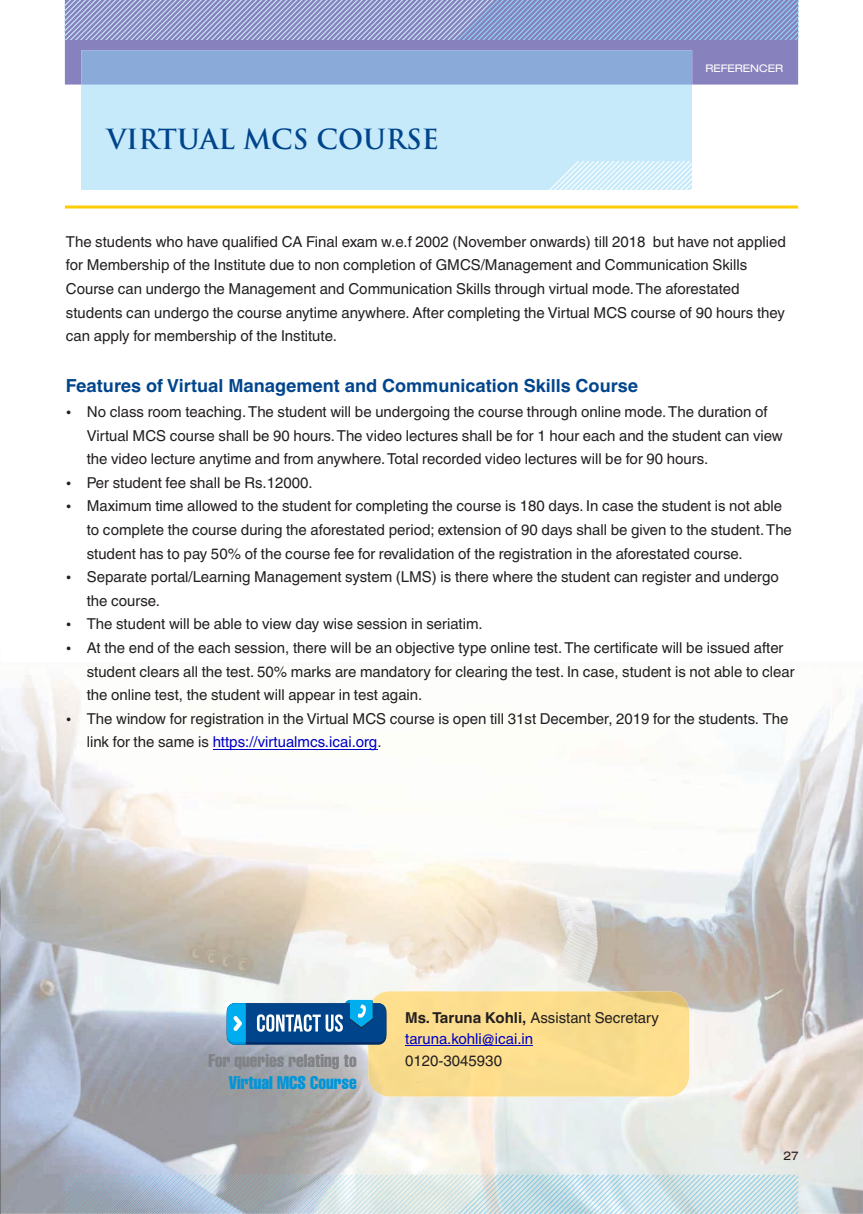
<style>
.page{position:relative;width:863px;height:1214px;background:#fff}
.page>*{position:absolute;margin:0;border:0;box-sizing:border-box;transform-origin:0 0}
.t1{font:700 27px "Trajan Pro";color:#00458c}
.t2{font:700 18px "Helvetica World";color:#00458c}
.t3{font:18px "Helvetica LT Std Comp";color:#808285}
.t4{font:18px "Helvetica LT Std Comp";color:#0095da}
.t5{font:15px/23.5px "Helvetica World";color:#231f20}
.t6{font:15px/21.5px "Helvetica World";color:#0000c4}
.t7{font:expanded 12px "Helvetica Neue LT Com";color:#231f20}
.t8{font:expanded 10.5px "Helvetica Neue LT Com";color:#fff}
.s1{color:#0000c4}
.s2{font-weight:700;color:#231f20}
.s3{color:#231f20}
</style>
<div class="page">
<div style="left:65px;top:39px;width:733px;height:46px;background:#8781bd"></div>
<div style="left:81px;top:85px;width:611px;height:105px;background:#c7eafb"></div>
<div style="left:81px;top:50px;width:611px;height:35px;background:#8aaad9"></div>
<svg style="left:549px;top:161px;width:143px;height:29px"></svg>
<hr style="left:65px;top:205px;width:733px;height:3px;background:#ffcb04">
<svg style="left:65px;top:0;width:733px;height:39px;background:#939fcf"></svg>
<img style="left:1px;top:675px;width:646px;height:329px">
<img style="left:647px;top:692px;width:216px;height:521px">
<img style="left:1px;top:1004px;width:376px;height:209px">
<img style="left:0;top:693px;width:1px;height:520px">
<svg style="left:65px;top:1174px;width:733px;height:40px;background:#c1d2da"></svg>
<hr style="left:213px;top:749px;width:164px;height:1px;background:#0000c4">
<div style="left:368px;top:991px;width:321px;height:105px;background:#fbdd8e"></div>
<svg style="left:344px;top:1000px;width:20px;height:29px"></svg>
<div style="left:227px;top:1005px;width:159px;height:39px;background:#00316d;border-radius:8px"></div>
<div style="left:227px;top:1003px;width:159px;height:39px;background:#00458c;border-radius:8px"></div>
<svg style="left:257px;top:1014px;width:86px;height:17px"></svg>
<svg style="left:350px;top:1000px;width:22px;height:28px"></svg>
<svg style="left:227px;top:1003px;width:19px;height:41px"></svg>
<hr style="left:405px;top:1045px;width:128px;height:1px;background:#0000c4">
<svg style="left:67px;top:717px;width:4px;height:4px"></svg>
<h1 class="t1" style="left:107px;top:129px;width:334px">VIRTUAL MCS COURSE</h1>
<p class="t8" style="left:705px;top:65px;width:79px">REFERENCER</p>
<p class="t5" style="left:66px;top:231px;width:721px">The students who have qualified CA Final exam w.e.f 2002 (November onwards) till 2018 but have not applied for Membership of the Institute due to non completion of GMCS/Management and Communication Skills Course can undergo the Management and Communication Skills through virtual mode. The aforestated students can undergo the course anytime anywhere. After completing the Virtual MCS course of 90 hours they can apply for membership of the Institute.</p>
<p class="t2" style="left:66px;top:379px;width:573px">Features of Virtual Management and Communication Skills Course</p>
<p class="t5" style="left:87px;top:401px;width:709px">No class room teaching. The student will be undergoing the course through online mode. The duration of Virtual MCS course shall be 90 hours. The video lectures shall be for 1 hour each and the student can view the video lecture anytime and from anywhere. Total recorded video lectures will be for 90 hours.<br>Per student fee shall be Rs.12000.<br>Maximum time allowed to the student for completing the course is 180 days. In case the student is not able to complete the course during the aforestated period; extension of 90 days shall be given to the student. The student has to pay 50% of the course fee for revalidation of the registration in the aforestated course.<br>Separate portal/Learning Management system (LMS) is there where the student can register and undergo the course.<br>The student will be able to view day wise session in seriatim.<br>At the end of the each session, there will be an objective type online test. The certificate will be issued after student clears all the test. 50% marks are mandatory for clearing the test. In case, student is not able to clear the online test, the student will appear in test again.<br>The window for registration in the Virtual MCS course is open till 31st December, 2019 for the students. The link for the same is <span class="s1">https://virtualmcs.icai.org</span>.</p>
<p class="t3" style="left:208px;top:1053px;width:150px">For queries relating to</p>
<p class="t4" style="left:229px;top:1076px;width:129px">Virtual MCS Course</p>
<p class="t6" style="left:405px;top:1008px;width:255px"><span class="s2">Ms. Taruna Kohli,</span> <span class="s3">Assistant Secretary </span>taruna.kohli@icai.in</p>
<p class="t5" style="left:405px;top:1050px;width:98px">0120-3045930</p>
<p class="t7" style="left:783px;top:1151px;width:17px">27</p>
</div>
